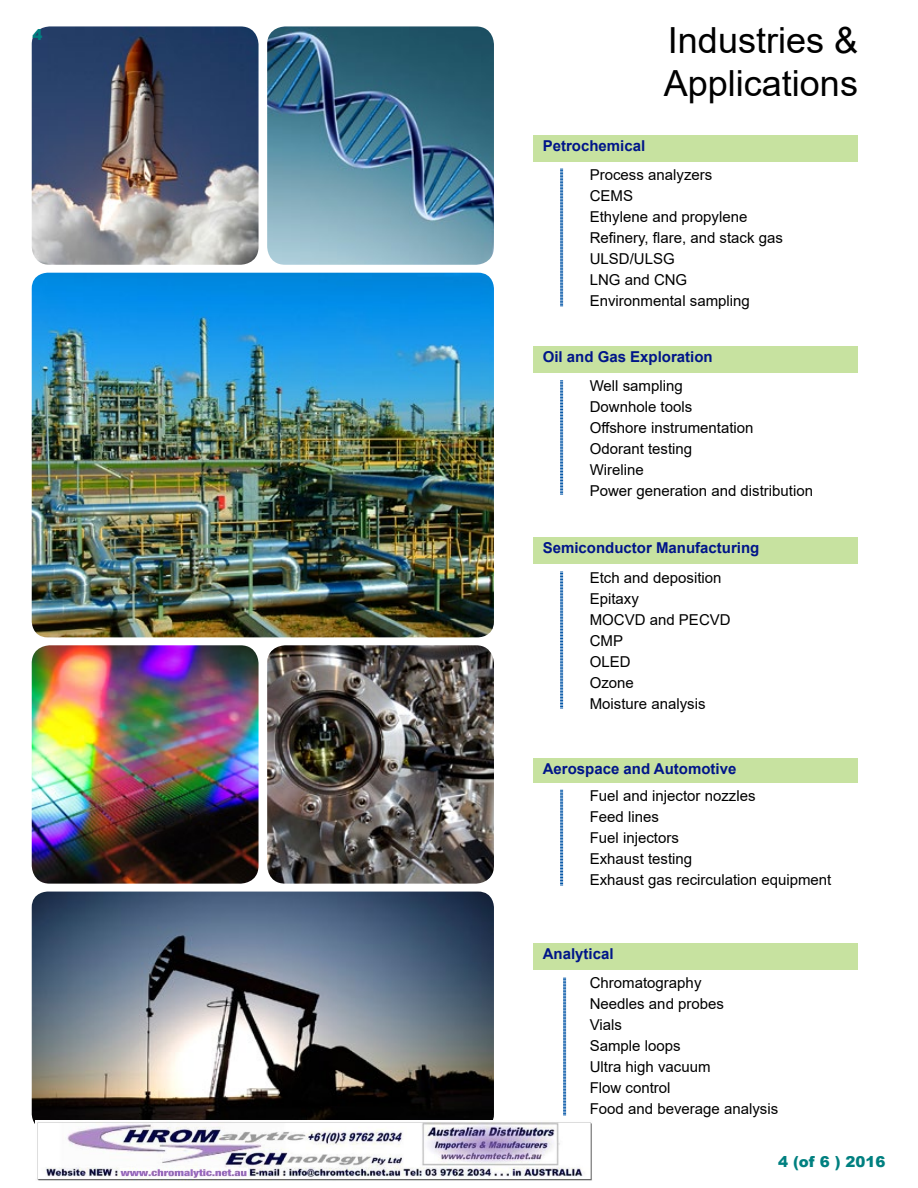
<style>
.page{position:relative;width:918px;height:1188px;background:#fff}
.page>*{position:absolute;margin:0;border:0;box-sizing:border-box;transform-origin:0 0}
.t1{font:36px/43.2px "Arial";color:#000}
.t2{font:15px/21px "Arial";color:#000}
.t3{font:700 15px "Arial";color:#001589}
.t4{font:900 15px "Arial";color:#008080}
</style>
<div class="page">
<img style="left:32px;top:26px;width:227px;height:239px">
<img style="left:267px;top:26px;width:227px;height:239px">
<img style="left:32px;top:273px;width:462px;height:364px">
<img style="left:32px;top:645px;width:227px;height:239px">
<img style="left:267px;top:645px;width:227px;height:239px">
<img style="left:32px;top:892px;width:462px;height:232px">
<div style="left:534px;top:135px;width:324px;height:27px;background:#c7e2a0"></div>
<div style="left:533px;top:346px;width:325px;height:27px;background:#c7e2a0"></div>
<div style="left:534px;top:537px;width:324px;height:27px;background:#c7e2a0"></div>
<div style="left:533px;top:759px;width:325px;height:24px;background:#c7e2a0"></div>
<div style="left:534px;top:943px;width:324px;height:27px;background:#c7e2a0"></div>
<svg style="left:560px;top:169px;width:3px;height:138px"></svg>
<svg style="left:560px;top:381px;width:3px;height:114px"></svg>
<svg style="left:560px;top:572px;width:3px;height:137px"></svg>
<svg style="left:560px;top:790px;width:3px;height:96px"></svg>
<svg style="left:563px;top:978px;width:3px;height:138px"></svg>
<img style="left:36px;top:1120px;width:556px;height:61px">
<p class="t4" style="left:32px;top:24px;width:12px">4</p>
<h1 class="t1" style="left:664px;top:18px;width:196px">Industries &amp;<br>Applications</h1>
<p class="t3" style="left:543px;top:135px;width:104px">Petrochemical</p>
<p class="t2" style="left:590px;top:164px;width:195px">Process analyzers<br>CEMS<br>Ethylene and propylene<br>Refinery, flare, and stack gas<br>ULSD/ULSG<br>LNG and CNG<br>Environmental sampling</p>
<p class="t3" style="left:543px;top:346px;width:172px">Oil and Gas Exploration</p>
<p class="t2" style="left:590px;top:376px;width:225px">Well sampling<br>Downhole tools<br>Offshore instrumentation<br>Odorant testing<br>Wireline<br>Power generation and distribution</p>
<p class="t3" style="left:543px;top:537px;width:218px">Semiconductor Manufacturing</p>
<p class="t2" style="left:590px;top:567px;width:142px">Etch and deposition<br>Epitaxy<br>MOCVD and PECVD<br>CMP<br>OLED<br>Ozone<br>Moisture analysis</p>
<p class="t3" style="left:543px;top:758px;width:195px">Aerospace and Automotive</p>
<p class="t2" style="left:590px;top:785px;width:243px">Fuel and injector nozzles<br>Feed lines<br>Fuel injectors<br>Exhaust testing<br>Exhaust gas recirculation equipment</p>
<p class="t3" style="left:543px;top:943px;width:72px">Analytical</p>
<p class="t2" style="left:590px;top:972px;width:190px">Chromatography<br>Needles and probes<br>Vials<br>Sample loops<br>Ultra high vacuum<br>Flow control<br>Food and beverage analysis</p>
<p class="t4" style="left:778px;top:1151px;width:109px">4 (of 6 ) 2016</p>
</div>
